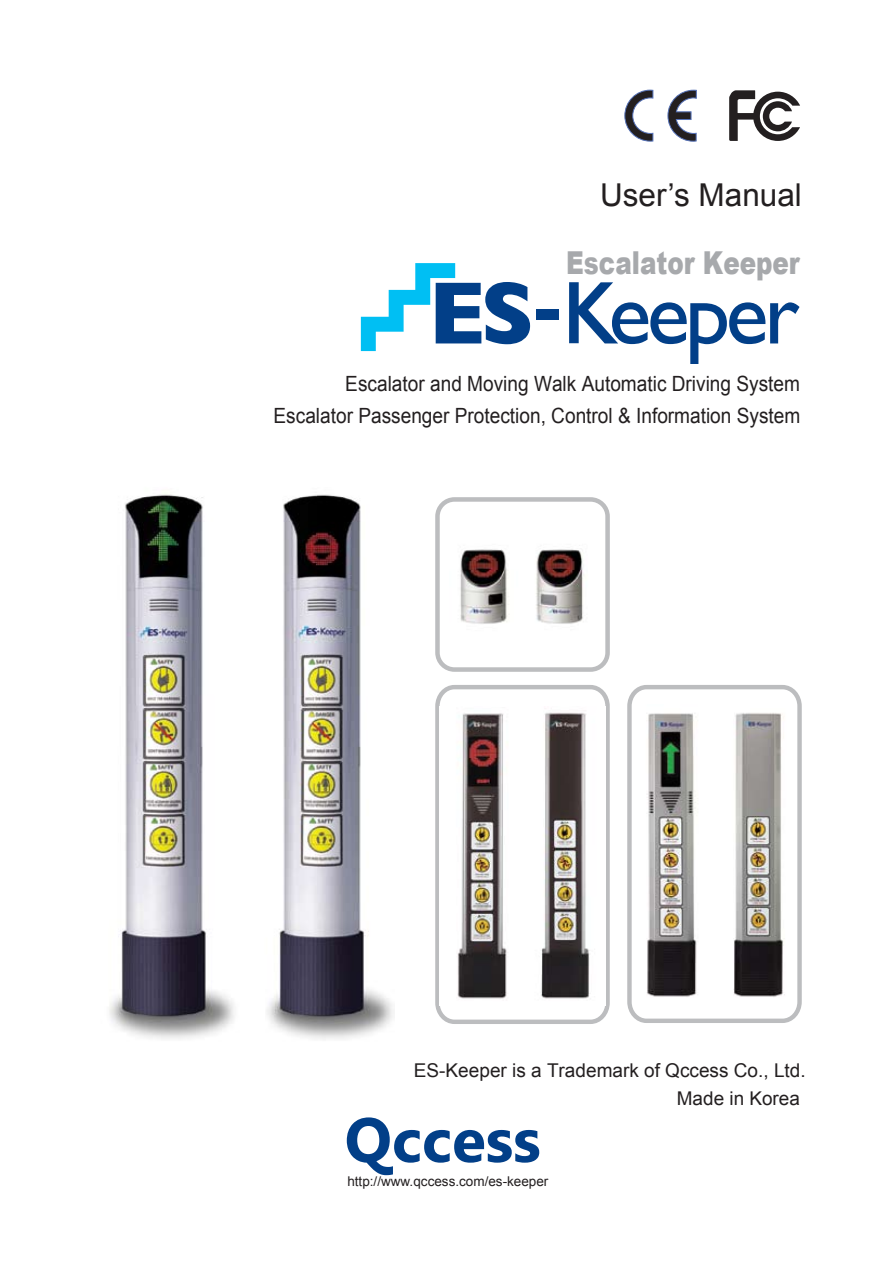
<style>
.page{position:relative;width:893px;height:1263px;background:#fff}
.page>*{position:absolute;margin:0;border:0;box-sizing:border-box;transform-origin:0 0}
.t1{font:900 31.65px "Arial";color:#a7a9ac;scale:.78 1}
.t2{font:31.5px "Arial";color:#231f20}
.t3{font:21px/31.2px "Arial";color:#231f20;text-align:right;scale:.91 1}
.t4{font:19.05px "Arial";color:#231f20}
.t5{font:18.9px "Arial";color:#231f20}
.t6{font:13.5px "Arial";color:#231f20}
</style>
<div class="page">
<svg style="left:347px;top:1117px;width:192px;height:58px"></svg>
<svg style="left:729px;top:90px;width:71px;height:51px"></svg>
<svg style="left:668px;top:90px;width:28px;height:51px"></svg>
<svg style="left:625px;top:90px;width:28px;height:51px"></svg>
<svg style="left:627px;top:685px;width:175px;height:338px"></svg>
<svg style="left:435px;top:685px;width:175px;height:339px"></svg>
<div style="left:435px;top:497px;width:175px;height:175px;border:4px solid #bcbdbf;border-radius:17px"></div>
<div style="left:536px;top:309px;width:23px;height:10px;background:#023f88"></div>
<svg style="left:361px;top:263px;width:169px;height:88px"></svg>
<svg style="left:569px;top:282px;width:230px;height:82px"></svg>
<img style="left:109px;top:493px;width:285px;height:547px">
<img style="left:439px;top:707px;width:167px;height:298px">
<img style="left:460px;top:549px;width:124px;height:75px">
<h2 class="t2" style="left:600px;top:174px;width:203px">User’s Manual</h2>
<h1 class="t1" style="left:566px;top:240px;width:301px">Escalator Keeper</h1>
<p class="t3" style="left:274px;top:369px;width:580px">Escalator and Moving Walk Automatic Driving System<br>Escalator Passenger Protection, Control &amp; Information System</p>
<p class="t4" style="left:414px;top:1058px;width:393px">ES-Keeper is a Trademark of Qccess Co., Ltd.</p>
<p class="t5" style="left:677px;top:1086px;width:125px">Made in Korea</p>
<p class="t6" style="left:347px;top:1172px;width:203px">http://www.qccess.com/es-keeper</p>
</div>
